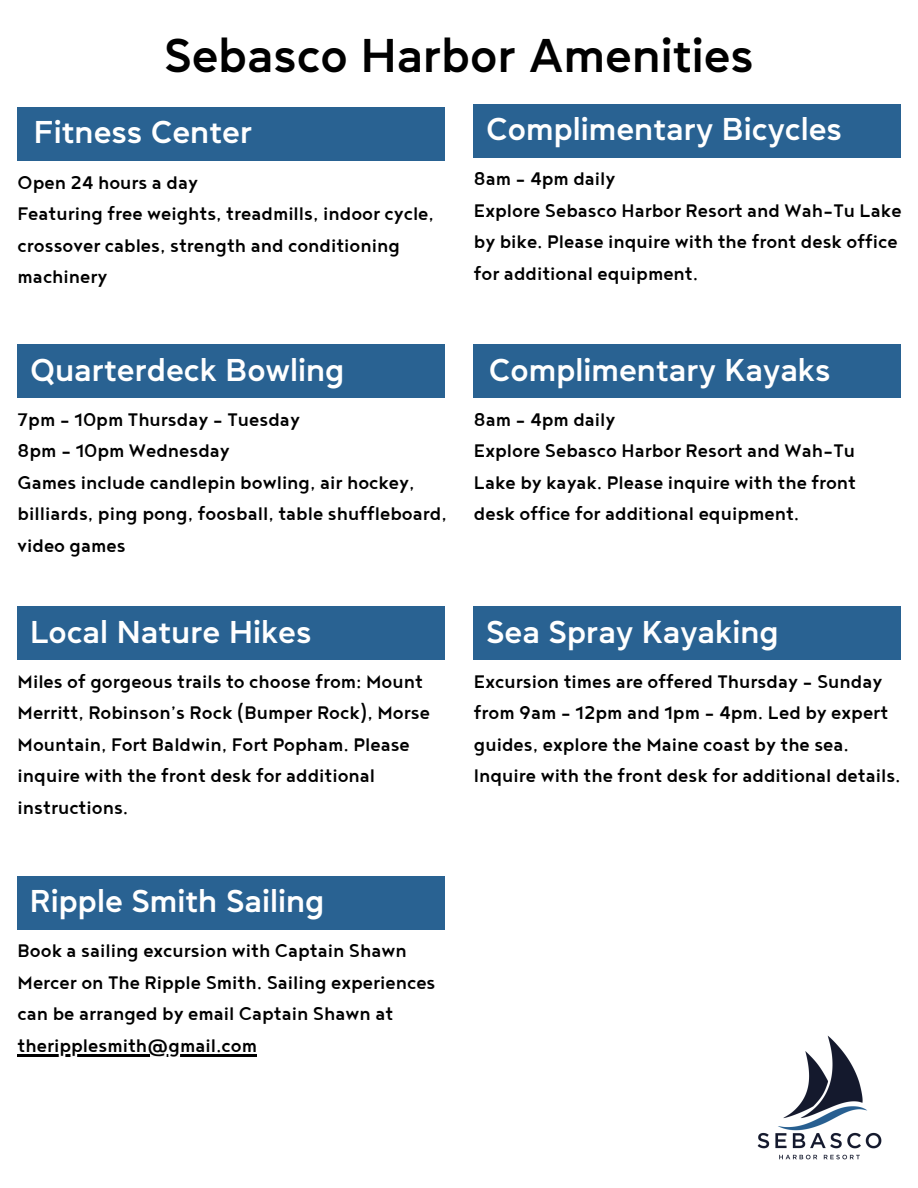
<style>
.page{position:relative;width:918px;height:1188px;background:#fff}
.page>*{position:absolute;margin:0;border:0;box-sizing:border-box;transform-origin:0 0}
.t1{font:600 47.25px "Daikon";color:#000}
.t2{font:600 31.5px "Daikon";color:#fff}
.t3{font:500 22.5px/31.5px "Noyh";color:#000}
</style>
<div class="page">
<img style="left:757px;top:1035px;width:125px;height:125px">
<div style="left:18px;top:107px;width:427px;height:53px;background:#296292"></div>
<div style="left:18px;top:876px;width:427px;height:53px;background:#296292"></div>
<hr style="left:18px;top:1054px;width:239px;height:2px;background:#000">
<div style="left:18px;top:344px;width:427px;height:54px;background:#296292"></div>
<div style="left:18px;top:607px;width:427px;height:53px;background:#296292"></div>
<div style="left:474px;top:104px;width:427px;height:53px;background:#296292"></div>
<div style="left:474px;top:344px;width:427px;height:54px;background:#296292"></div>
<div style="left:474px;top:607px;width:427px;height:53px;background:#296292"></div>
<h2 class="t1" style="left:164px;top:31px;width:591px">Sebasco Harbor Amenities</h2>
<p class="t2" style="left:34px;top:117px;width:220px">Fitness Center</p>
<p class="t3" style="left:18px;top:167px;width:182px">Open 24 hours a day</p>
<h2 class="t3" style="left:18px;top:198px;width:418px">Featuring free weights, treadmills, indoor cycle, crossover cables, strength and conditioning machinery</h2>
<p class="t2" style="left:30px;top:354px;width:316px">Quarterdeck Bowling</p>
<p class="t3" style="left:18px;top:404px;width:284px">7pm - 10pm Thursday - Tuesday</p>
<p class="t3" style="left:18px;top:436px;width:214px">8pm - 10pm Wednesday</p>
<h2 class="t3" style="left:18px;top:467px;width:431px">Games include candlepin bowling, air hockey, billiards, ping pong, foosball, table shuffleboard, video games</h2>
<p class="t2" style="left:30px;top:616px;width:283px">Local Nature Hikes</p>
<p class="t3" style="left:18px;top:666px;width:414px">Miles of gorgeous trails to choose from: Mount Merritt, Robinson’s Rock (Bumper Rock), Morse Mountain, Fort Baldwin, Fort Popham. Please inquire with the front desk for additional instructions.</p>
<h2 class="t2" style="left:486px;top:113px;width:357px">Complimentary Bicycles</h2>
<p class="t3" style="left:474px;top:164px;width:143px">8am - 4pm daily</p>
<h2 class="t3" style="left:474px;top:195px;width:429px">Explore Sebasco Harbor Resort and Wah-Tu Lake by bike. Please inquire with the front desk office for additional equipment.</h2>
<p class="t2" style="left:489px;top:354px;width:343px">Complimentary Kayaks</p>
<h2 class="t3" style="left:474px;top:404px;width:143px">8am - 4pm daily</h2>
<p class="t3" style="left:474px;top:436px;width:384px;text-align:justify">Explore Sebasco Harbor Resort and Wah-Tu Lake by kayak. Please inquire with the front desk office for additional equipment.</p>
<p class="t2" style="left:486px;top:616px;width:294px">Sea Spray Kayaking</p>
<p class="t3" style="left:474px;top:666px;width:428px">Excursion times are offered Thursday - Sunday from 9am - 12pm and 1pm - 4pm. Led by expert guides, explore the Maine coast by the sea.<br>Inquire with the front desk for additional details.</p>
<p class="t2" style="left:30px;top:885px;width:296px">Ripple Smith Sailing</p>
<p class="t3" style="left:18px;top:936px;width:419px">Book a sailing excursion with Captain Shawn<br>Mercer on The Ripple Smith. Sailing experiences can be arranged by email Captain Shawn at</p>
<h2 class="t3" style="left:18px;top:1030px;width:241px">theripplesmith@gmail.com</h2>
</div>
